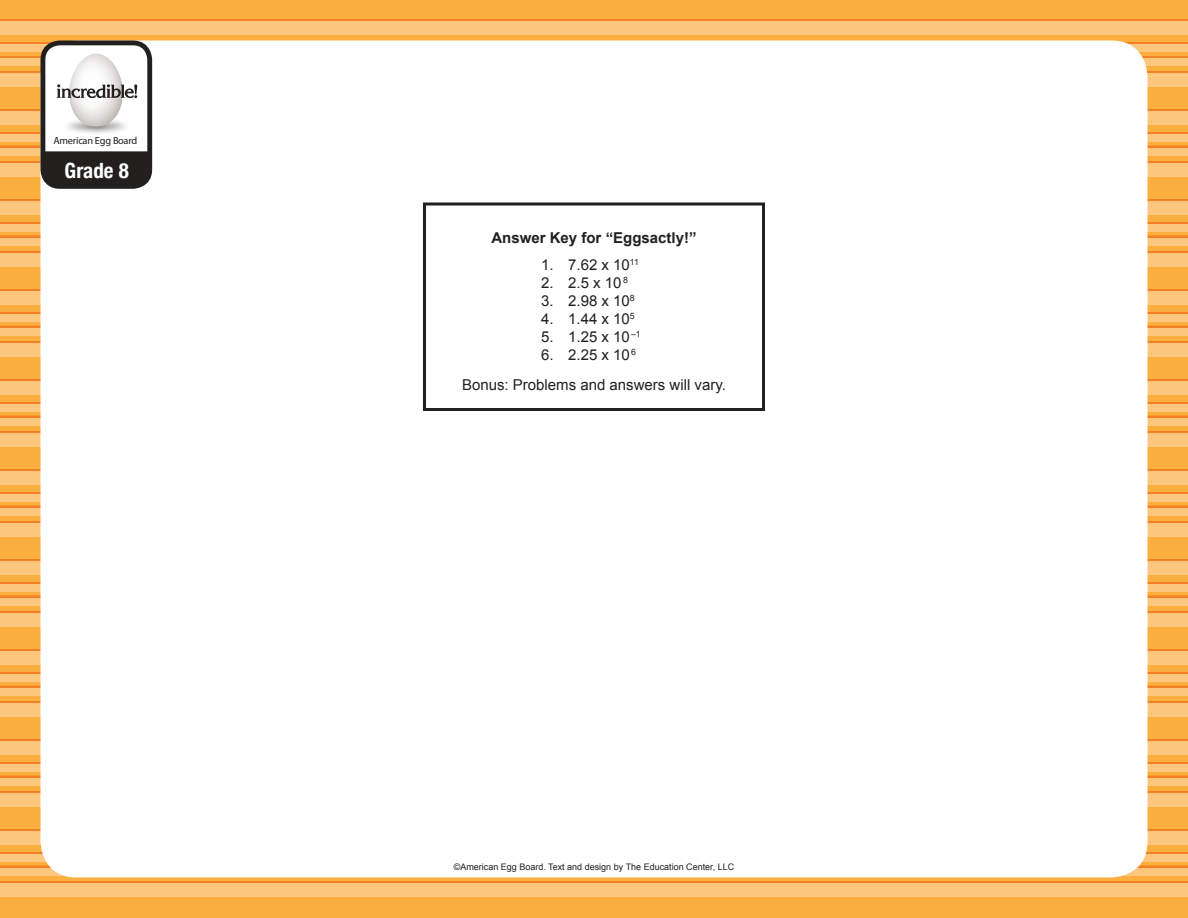
<style>
.page{position:relative;width:1188px;height:918px;background:#fbaf3f}
.page>*{position:absolute;margin:0;border:0;box-sizing:border-box;transform-origin:0 0}
.t1{font:700 condensed 21px "Helvetica Neue";color:#fff}
.t2{font:15px "Arial";color:#221f1f}
.t3{font:700 15px "Arial";color:#221f1f}
.t4{font:10.35px "Korinna";letter-spacing:-.02em;color:#221f1f}
.t5{font:9px "Arial";color:#221f1f}
</style>
<div class="page">
<div style="left:0;top:19px;width:1188px;height:14px;background:#f58129"></div>
<div style="left:0;top:42px;width:1188px;height:8px;background:#f58129"></div>
<div style="left:0;top:882px;width:1188px;height:13px;background:#fdc77e"></div>
<div style="left:0;top:866px;width:1188px;height:8px;background:#f47f27"></div>
<div style="left:0;top:21px;width:1188px;height:14px;background:#fdc77e"></div>
<div style="left:0;top:74px;width:1188px;height:13px;background:#fdc77e"></div>
<div style="left:0;top:58px;width:1188px;height:8px;background:#fdc77e"></div>
<div style="left:0;top:44px;width:1188px;height:8px;background:#fdc77e"></div>
<div style="left:0;top:111px;width:1188px;height:14px;background:#fdc77e"></div>
<div style="left:0;top:164px;width:1188px;height:13px;background:#fdc77e"></div>
<div style="left:0;top:148px;width:1188px;height:8px;background:#fdc77e"></div>
<div style="left:0;top:134px;width:1188px;height:8px;background:#fdc77e"></div>
<div style="left:0;top:201px;width:1188px;height:14px;background:#fdc77e"></div>
<div style="left:0;top:254px;width:1188px;height:13px;background:#fdc77e"></div>
<div style="left:0;top:238px;width:1188px;height:8px;background:#fdc77e"></div>
<div style="left:0;top:224px;width:1188px;height:8px;background:#fdc77e"></div>
<div style="left:0;top:291px;width:1188px;height:14px;background:#fdc77e"></div>
<div style="left:0;top:344px;width:1188px;height:13px;background:#fdc77e"></div>
<div style="left:0;top:328px;width:1188px;height:8px;background:#fdc77e"></div>
<div style="left:0;top:314px;width:1188px;height:8px;background:#fdc77e"></div>
<div style="left:0;top:381px;width:1188px;height:14px;background:#fdc77e"></div>
<div style="left:0;top:434px;width:1188px;height:13px;background:#fdc77e"></div>
<div style="left:0;top:418px;width:1188px;height:8px;background:#fdc77e"></div>
<div style="left:0;top:404px;width:1188px;height:8px;background:#fdc77e"></div>
<div style="left:0;top:471px;width:1188px;height:14px;background:#fdc77e"></div>
<div style="left:0;top:524px;width:1188px;height:13px;background:#fdc77e"></div>
<div style="left:0;top:508px;width:1188px;height:8px;background:#fdc77e"></div>
<div style="left:0;top:494px;width:1188px;height:8px;background:#fdc77e"></div>
<div style="left:0;top:561px;width:1188px;height:14px;background:#fdc77e"></div>
<div style="left:0;top:614px;width:1188px;height:13px;background:#fdc77e"></div>
<div style="left:0;top:598px;width:1188px;height:8px;background:#fdc77e"></div>
<div style="left:0;top:584px;width:1188px;height:8px;background:#fdc77e"></div>
<div style="left:0;top:651px;width:1188px;height:14px;background:#fdc77e"></div>
<div style="left:0;top:704px;width:1188px;height:13px;background:#fdc77e"></div>
<div style="left:0;top:688px;width:1188px;height:8px;background:#fdc77e"></div>
<div style="left:0;top:674px;width:1188px;height:8px;background:#fdc77e"></div>
<div style="left:0;top:741px;width:1188px;height:14px;background:#fdc77e"></div>
<div style="left:0;top:794px;width:1188px;height:13px;background:#fdc77e"></div>
<div style="left:0;top:778px;width:1188px;height:8px;background:#fdc77e"></div>
<div style="left:0;top:764px;width:1188px;height:8px;background:#fdc77e"></div>
<div style="left:0;top:831px;width:1188px;height:14px;background:#fdc77e"></div>
<div style="left:0;top:884px;width:1188px;height:13px;background:#fdc77e"></div>
<div style="left:0;top:868px;width:1188px;height:8px;background:#fdc77e"></div>
<div style="left:0;top:854px;width:1188px;height:8px;background:#fdc77e"></div>
<div style="left:41px;top:40px;width:1107px;height:837px;background:#fff;border-radius:36px"></div>
<div style="left:43px;top:43px;width:107px;height:143px;background:#fff;border-radius:17px"></div>
<div style="left:40px;top:40px;width:112px;height:149px;border:5px solid #221f1f;border-radius:17px"></div>
<img style="left:85px;top:53px;width:38px;height:74px">
<img style="left:70px;top:58px;width:25px;height:69px">
<svg style="left:57px;top:84px;width:80px;height:14px"></svg>
<div style="left:42px;top:151px;width:108px;height:36px;background:#221f1f"></div>
<div style="left:423px;top:202px;width:342px;height:209px;border:3px solid #221f1f"></div>
<p class="t4" style="left:54px;top:136px;width:85px">American Egg Board</p>
<h1 class="t1" style="left:65px;top:159px;width:66px">Grade 8</h1>
<p class="t3" style="left:491px;top:232px;width:207px">Answer Key for “Eggsactly!”</p>
<p class="t2" style="left:541px;top:258px;width:99px">1. 7.62 x 10<sup>11</sup></p>
<p class="t2" style="left:541px;top:276px;width:88px">2. 2.5 x 10 <sup>8</sup></p>
<p class="t2" style="left:541px;top:294px;width:95px">3. 2.98 x 10<sup>8</sup></p>
<p class="t2" style="left:541px;top:312px;width:95px">4. 1.44 x 10<sup>5</sup></p>
<p class="t2" style="left:541px;top:330px;width:101px">5. 1.25 x 10<sup>–1</sup></p>
<p class="t2" style="left:541px;top:348px;width:96px">6. 2.25 x 10<sup>6</sup></p>
<p class="t2" style="left:462px;top:378px;width:265px">Bonus: Problems and answers will vary.</p>
<p class="t5" style="left:454px;top:863px;width:282px">©American Egg Board. Text and design by The Education Center, LLC</p>
</div>
